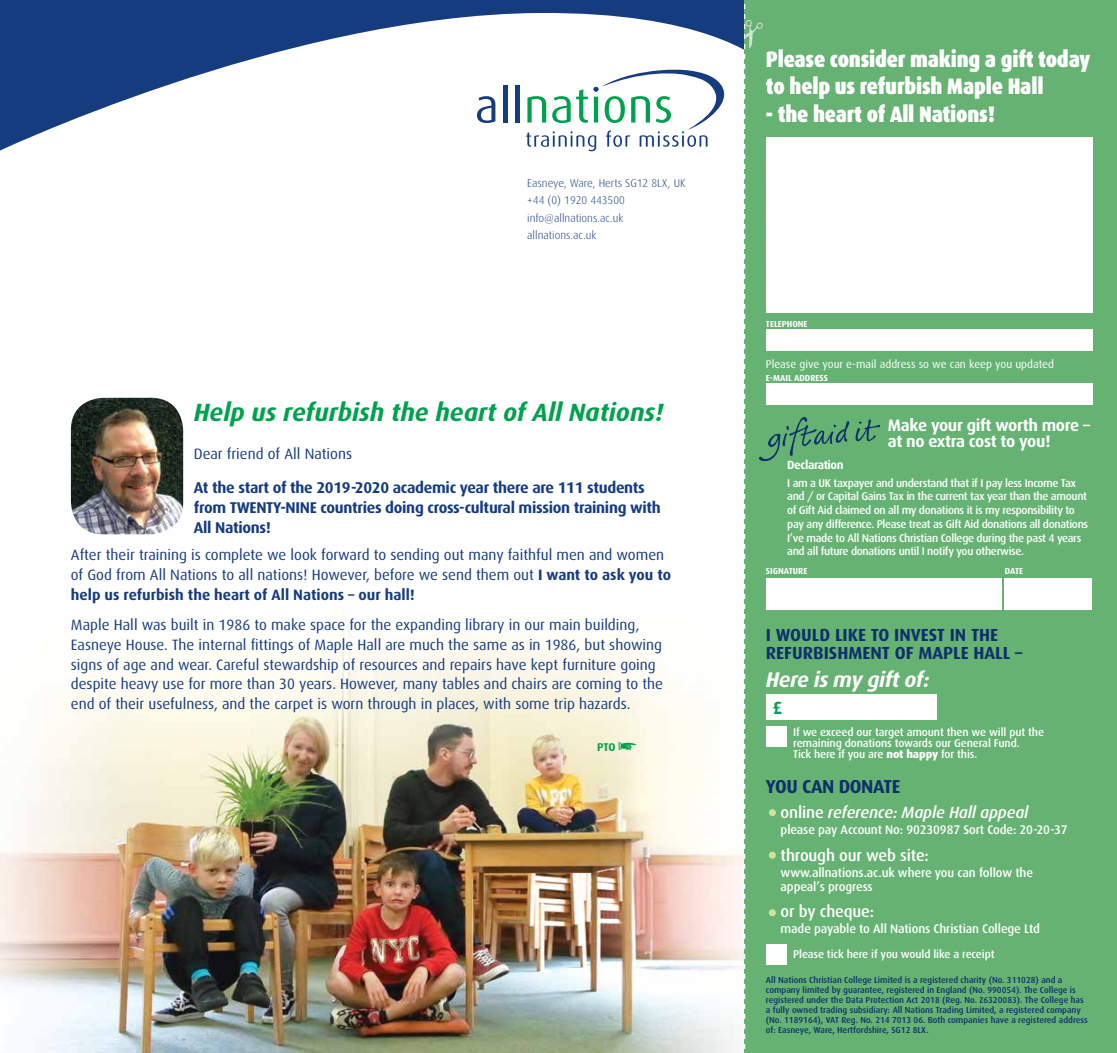
<style>
.page{position:relative;width:1117px;height:1053px;background:#fff}
.page>*{position:absolute;margin:0;border:0;box-sizing:border-box;transform-origin:0 0}
.t1{font:27.5px "Woodtype Ornaments Std";color:#00a14e}
.t2{font:italic 700 25px "Dax";color:#00a14e}
.t3{font:900 22.5px/27.5px "Dax";letter-spacing:-.01em;color:#fff;scale:.86 1}
.t4{font:italic 700 21.25px "Dax";letter-spacing:-.02em;color:#fff}
.t5{font:700 18.75px "Dax";letter-spacing:-.02em;color:#0e2f6c}
.t6{font:700 17.62px "Dax";color:#00a14e}
.t7{font:700 17.5px/18.8px "Dax";color:#0e2f6c}
.t8{font:700 16.5px/16.2px "Dax";letter-spacing:-.02em;color:#fff}
.t9{font:italic 500 16.25px "Dax";letter-spacing:-.01em;color:#fff}
.t10{font:500 16.25px "Dax";letter-spacing:-.01em;color:#fff}
.t11{font:700 15.62px/20px "Dax";letter-spacing:-.02em;color:#163c80}
.t12{font:15px/19.6px "Dax";color:#163c80}
.t13{font:500 12.5px/13.8px "Dax";letter-spacing:-.01em;color:#fff}
.t14{font:700 11.88px "Dax";letter-spacing:-.03em;color:#fff}
.t15{font:500 11.25px/13.8px "Dax";letter-spacing:-.03em;color:#fff}
.t16{font:500 11.25px/11.2px "Dax";letter-spacing:-.01em;color:#fff}
.t17{font:300 11.25px/17.5px "Dax";color:#163c80}
.t18{font:11.25px "Dax";color:#fff}
.t19{font:700 11.25px "Dax";color:#00a14e}
.t20{font:500 8.75px/10px "Dax";color:#0e2f6c}
.t21{font:700 8.75px "Dax";color:#fff}
.s1{font-weight:700}
.s2{font-weight:800}
.s3{font-style:normal}
</style>
<div class="page">
<img style="left:0;top:534px;width:526px;height:518px">
<svg style="left:0;top:0;width:526px;height:151px"></svg>
<div style="left:744px;top:0;width:372px;height:1052px;background:#65b273"></div>
<svg style="left:477px;top:96px;width:18px;height:27px"></svg>
<hr style="left:503px;top:85px;width:4px;height:37px;background:#163c80">
<hr style="left:515px;top:85px;width:4px;height:37px;background:#163c80">
<div style="left:765px;top:138px;width:326px;height:175px;background:#fff"></div>
<div style="left:765px;top:330px;width:326px;height:21px;background:#fff"></div>
<div style="left:765px;top:384px;width:326px;height:21px;background:#fff"></div>
<div style="left:765px;top:726px;width:21px;height:20px;background:#fff"></div>
<div style="left:765px;top:944px;width:21px;height:20px;background:#fff"></div>
<div style="left:765px;top:694px;width:170px;height:25px;background:#fff"></div>
<div style="left:768px;top:809px;width:7px;height:7px;background:#d1e39b;border-radius:50%"></div>
<svg style="left:768px;top:851px;width:7px;height:7px"></svg>
<div style="left:768px;top:909px;width:7px;height:7px;background:#d1e39b;border-radius:50%"></div>
<div style="left:765px;top:578px;width:235px;height:32px;background:#fff"></div>
<div style="left:1004px;top:578px;width:87px;height:32px;background:#fff"></div>
<img style="left:762px;top:418px;width:117px;height:42px">
<img style="left:71px;top:398px;width:112px;height:136px">
<svg style="left:526px;top:0;width:236px;height:1052px"></svg>
<p class="t17" style="left:527px;top:174px;width:160px">Easneye, Ware, Herts SG12 8LX, UK +44 (0) 1920 443500 info@allnations.ac.uk allnations.ac.uk</p>
<h2 class="t2" style="left:194px;top:398px;width:471px">Help us refurbish the heart of All Nations!</h2>
<p class="t12" style="left:194px;top:444px;width:160px">Dear friend of All Nations</p>
<p class="t11" style="left:194px;top:477px;width:468px">At the start of the 2019-2020 academic year there are 111 students from TWENTY-NINE countries doing cross-cultural mission training with<br>All Nations!</p>
<p class="t12" style="left:71px;top:545px;width:601px;line-height:20px">After their training is complete we look forward to sending out many faithful men and women of God from All Nations to all nations! However, before we send them out <span class="s1">I want to ask you to help us refurbish the heart of All Nations – our hall!</span></p>
<p class="t12" style="left:71px;top:615px;width:593px">Maple Hall was built in 1986 to make space for the expanding library in our main building, Easneye House. The internal fittings of Maple Hall are much the same as in 1986, but showing signs of age and wear. Careful stewardship of resources and repairs have kept furniture going despite heavy use for more than 30 years. However, many tables and chairs are coming to the end of their usefulness, and the carpet is worn through in places, with some trip hazards.</p>
<p class="t19" style="left:597px;top:740px;width:20px">PTO</p>
<h1 class="t1" style="left:618px;top:732px;width:19px">•</h1>
<h3 class="t3" style="left:765px;top:45px;width:378px">Please consider making a gift today to help us refurbish Maple Hall</h3>
<h3 class="t3" style="left:765px;top:100px;width:268px">- the heart of All Nations!</h3>
<p class="t21" style="left:765px;top:319px;width:43px">TELEPHONE</p>
<p class="t18" style="left:765px;top:357px;width:289px">Please give your e-mail address so we can keep you updated</p>
<p class="t21" style="left:765px;top:373px;width:63px">E-MAIL ADDRESS</p>
<p class="t8" style="left:887px;top:417px;width:203px">Make your gift worth more – at no extra cost to you!</p>
<p class="t14" style="left:787px;top:458px;width:58px">Declaration</p>
<p class="t15" style="left:787px;top:476px;width:302px">I am a UK taxpayer and understand that if I pay less Income Tax and / or Capital Gains Tax in the current tax year than the amount of Gift Aid claimed on all my donations it is my responsibility to pay any difference. Please treat as Gift Aid donations all donations I’ve made to All Nations Christian College during the past 4 years and all future donations until I notify you otherwise.</p>
<p class="t21" style="left:765px;top:565px;width:43px">SIGNATURE</p>
<p class="t21" style="left:1004px;top:565px;width:20px">DATE</p>
<p class="t7" style="left:765px;top:625px;width:258px">I WOULD LIKE TO INVEST IN THE<br>REFURBISHMENT OF MAPLE HALL –</p>
<h3 class="t4" style="left:765px;top:667px;width:165px">Here is my gift of:</h3>
<p class="t6" style="left:772px;top:697px;width:11px">£</p>
<p class="t16" style="left:793px;top:726px;width:252px">If we exceed our target amount then we will put the remaining donations towards our General Fund.<br>Tick here if you are <span class="s2">not happy</span> for this.</p>
<p class="t5" style="left:765px;top:776px;width:136px">YOU CAN DONATE</p>
<p class="t9" style="left:780px;top:803px;width:249px"><span class="s3">online</span> reference: Maple Hall appeal</p>
<p class="t13" style="left:780px;top:823px;width:288px">please pay Account No: 90230987 Sort Code: 20-20-37</p>
<p class="t10" style="left:780px;top:845px;width:150px">through our web site:</p>
<p class="t13" style="left:780px;top:865px;width:254px">www.allnations.ac.uk where you can follow the appeal’s progress</p>
<p class="t10" style="left:780px;top:902px;width:95px">or by cheque:</p>
<p class="t13" style="left:780px;top:922px;width:261px">made payable to All Nations Christian College Ltd</p>
<p class="t16" style="left:793px;top:948px;width:203px">Please tick here if you would like a receipt</p>
<p class="t20" style="left:765px;top:974px;width:323px">All Nations Christian College Limited is a registered charity (No. 311028) and a company limited by guarantee, registered in England (No. 990054). The College is registered under the Data Protection Act 2018 (Reg. No. Z6320083). The College has a fully owned trading subsidiary: All Nations Trading Limited, a registered company (No. 1189164), VAT Reg. No. 214 7013 06. Both companies have a registered address of: Easneye, Ware, Hertfordshire, SG12 8LX.</p>
</div>
